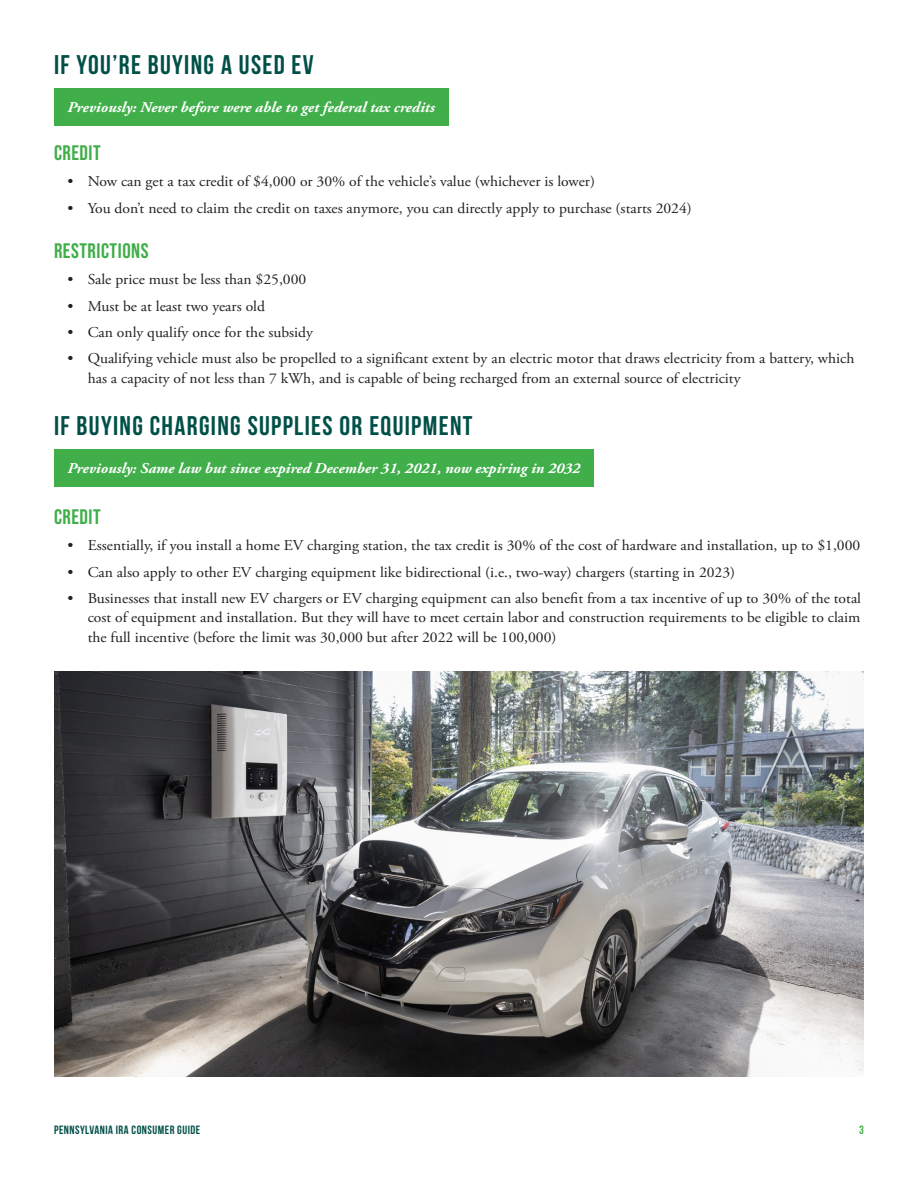
<style>
.page{position:relative;width:918px;height:1188px;background:#fff}
.page>*{position:absolute;margin:0;border:0;box-sizing:border-box;transform-origin:0 0}
.t1{font:700 27px "Bebas Neue";letter-spacing:.05em;color:#005047}
.t2{font:700 21px "Bebas Neue Pro";letter-spacing:.025em;color:#40ae49}
.t3{font:15px/19.5px "Adobe Garamond Pro";color:#231f20;text-align:justify;scale:1.04 1}
.Previously_Callout{font:italic 700 15px "Adobe Garamond Pro";color:#fff;scale:1.04 1}
.t4{font:700 12px "Bebas Neue";letter-spacing:.04em;color:#005047}
.t5{font:700 12px "Bebas Neue";color:#40ae49}
</style>
<div class="page">
<div style="left:54px;top:88px;width:394px;height:38px;background:#40ae49"></div>
<div style="left:54px;top:449px;width:540px;height:38px;background:#40ae49"></div>
<img style="left:54px;top:672px;width:810px;height:405px">
<h2 class="t1" style="left:54px;top:50px;width:261px">IF YOU’RE BUYING A USED EV</h2>
<p class="Previously_Callout" style="left:68px;top:99px;width:355px">Previously: Never before were able to get federal tax credits</p>
<h3 class="t2" style="left:54px;top:141px;width:48px">CREDIT</h3>
<p class="t3" style="left:68px;top:172px;width:509px">• Now can get a tax credit of $4,000 or 30% of the vehicle’s value (whichever is lower)</p>
<p class="t3" style="left:68px;top:199px;width:602px">• You don’t need to claim the credit on taxes anymore, you can directly apply to purchase (starts 2024)</p>
<h3 class="t2" style="left:54px;top:239px;width:96px">RESTRICTIONS</h3>
<p class="t3" style="left:68px;top:270px;width:231px">• Sale price must be less than $25,000</p>
<p class="t3" style="left:68px;top:297px;width:191px">• Must be at least two years old</p>
<p class="t3" style="left:68px;top:323px;width:238px">• Can only qualify once for the subsidy</p>
<p class="t3" style="left:88px;top:349px;width:739px;text-indent:-20px">• Qualifying vehicle must also be propelled to a significant extent by an electric motor that draws electricity from a battery, which has a capacity of not less than 7 kWh, and is capable of being recharged from an external source of electricity</p>
<h2 class="t1" style="left:54px;top:411px;width:420px">IF BUYING CHARGING SUPPLIES OR EQUIPMENT</h2>
<p class="Previously_Callout" style="left:68px;top:460px;width:495px">Previously: Same law but since expired December 31, 2021, now expiring in 2032</p>
<h3 class="t2" style="left:54px;top:505px;width:48px">CREDIT</h3>
<p class="t3" style="left:68px;top:536px;width:764px">• Essentially, if you install a home EV charging station, the tax credit is 30% of the cost of hardware and installation, up to $1,000</p>
<p class="t3" style="left:68px;top:563px;width:643px">• Can also apply to other EV charging equipment like bidirectional (i.e., two-way) chargers (starting in 2023)</p>
<p class="t3" style="left:88px;top:589px;width:745px;text-indent:-20px">• Businesses that install new EV chargers or EV charging equipment can also benefit from a tax incentive of up to 30% of the total cost of equipment and installation. But they will have to meet certain labor and construction requirements to be eligible to claim the full incentive (before the limit was 30,000 but after 2022 will be 100,000)</p>
<p class="t4" style="left:54px;top:1123px;width:148px">PENNSYLVANIA IRA CONSUMER GUIDE</p>
<p class="t5" style="left:859px;top:1123px;width:6px">3</p>
</div>
